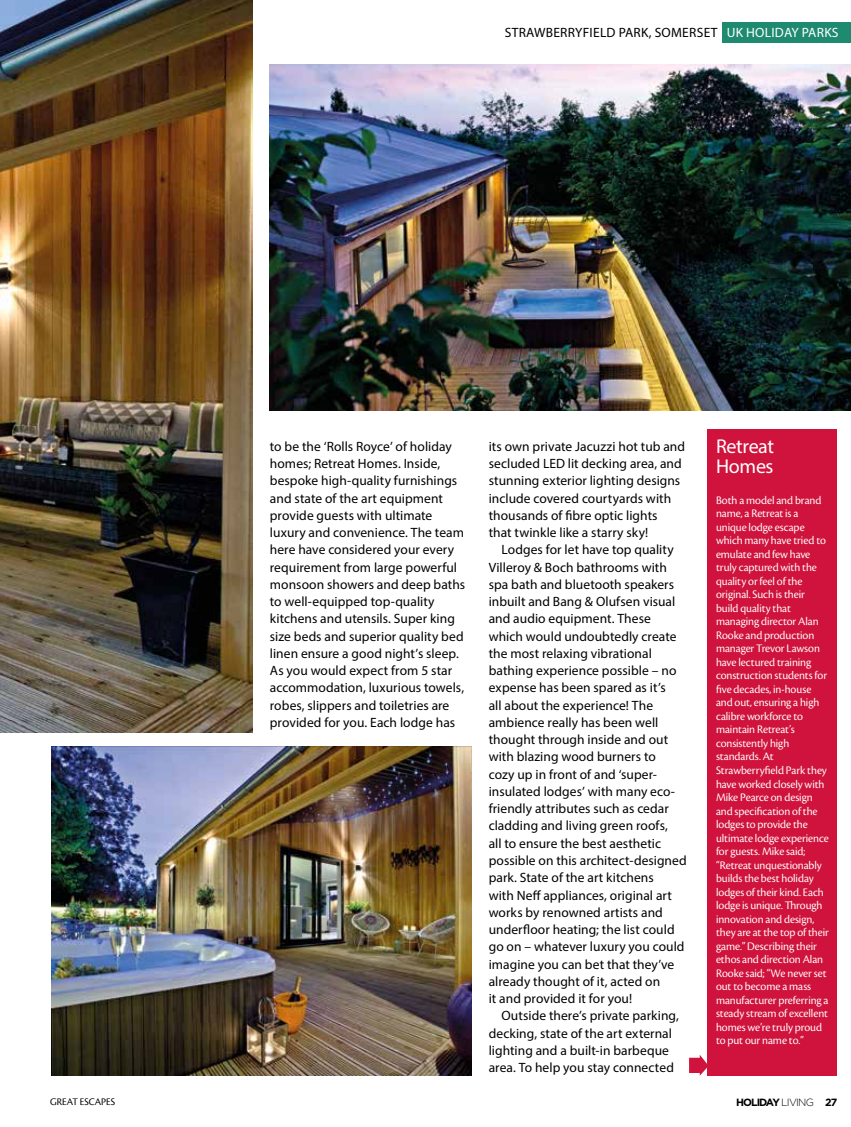
<style>
.page{position:relative;width:851px;height:1127px;background:#fff}
.page>*{position:absolute;margin:0;border:0;box-sizing:border-box;transform-origin:0 0}
.t1{font:20.1px/19.6px "Myriad Pro";letter-spacing:-.02em;color:#fff}
.t2{font:13.5px/17.2px "Myriad Pro";letter-spacing:.005em;color:#000}
.t3{font:12px/13.5px "Cronos Pro Disp";letter-spacing:-.005em;color:#fff}
.t4{font:700 10.5px "Gotham";letter-spacing:-.11em;color:#000}
.t5{font:10.5px "Cronos Pro Disp";letter-spacing:.005em;color:#000}
.s1{color:#fff}
.s2{font-weight:300}
</style>
<div class="page">
<img style="left:0;top:0;width:253px;height:732px">
<img style="left:270px;top:64px;width:580px;height:346px">
<img style="left:51px;top:747px;width:420px;height:329px">
<svg style="left:689px;top:1055px;width:18px;height:21px"></svg>
<div style="left:722px;top:22px;width:128px;height:21px;background:#1e8a70"></div>
<div style="left:707px;top:429px;width:130px;height:647px;background:#d0133c"></div>
<p class="t2" style="left:504px;top:24px;width:335px">STRAWBERRYFIELD PARK, SOMERSET <span class="s1">UK HOLIDAY PARKS</span></p>
<p class="t2" style="left:270px;top:437px;width:197px">to be the ‘Rolls Royce’ of holiday homes; Retreat Homes. Inside, bespoke high-quality furnishings and state of the art equipment provide guests with ultimate luxury and convenience. The team here have considered your every requirement from large powerful monsoon showers and deep baths to well-equipped top-quality kitchens and utensils. Super king size beds and superior quality bed linen ensure a good night’s sleep.<br>As you would expect from 5 star accommodation, luxurious towels, robes, slippers and toiletries are provided for you. Each lodge has</p>
<h1 class="t1" style="left:716px;top:436px;width:60px">Retreat<br>Homes</h1>
<p class="t2" style="left:488px;top:437px;width:198px">its own private Jacuzzi hot tub and secluded LED lit decking area, and stunning exterior lighting designs include covered courtyards with thousands of fibre optic lights<br>that twinkle like a starry sky!</p>
<p class="t2" style="left:488px;top:541px;width:199px;text-indent:13px">Lodges for let have top quality<br>Villeroy &amp; Boch bathrooms with spa bath and bluetooth speakers inbuilt and Bang &amp; Olufsen visual and audio equipment. These which would undoubtedly create the most relaxing vibrational bathing experience possible – no expense has been spared as it’s<br>all about the experience! The ambience really has been well thought through inside and out with blazing wood burners to<br>cozy up in front of and ‘super&shy;insulated lodges’ with many eco&shy;friendly attributes such as cedar cladding and living green roofs,<br>all to ensure the best aesthetic possible on this architect-designed park. State of the art kitchens<br>with Neff appliances, original art works by renowned artists and underfloor heating; the list could go on – whatever luxury you could imagine you can bet that they’ve already thought of it, acted on<br>it and provided it for you!</p>
<p class="t2" style="left:488px;top:1007px;width:192px;text-indent:13px">Outside there’s private parking, decking, state of the art external lighting and a built-in barbeque area. To help you stay connected</p>
<p class="t3" style="left:716px;top:493px;width:114px">Both a model and brand name, a Retreat is a unique lodge escape which many have tried to emulate and few have truly captured with the quality or feel of the original. Such is their build quality that managing director Alan<br>Rooke and production manager Trevor Lawson have lectured training construction students for five decades, in-house and out, ensuring a high calibre workforce to maintain Retreat’s consistently high standards. At<br>Strawberryfield Park they have worked closely with<br>Mike Pearce on design and specification of the lodges to provide the ultimate lodge experience for guests. Mike said; “Retreat unquestionably builds the best holiday lodges of their kind. Each lodge is unique. Through innovation and design, they are at the top of their game.” Describing their ethos and direction Alan<br>Rooke said; “We never set out to become a mass manufacturer preferring a steady stream of excellent homes we’re truly proud to put our name to.”</p>
<p class="t5" style="left:50px;top:1096px;width:67px">GREAT ESCAPES</p>
<p class="t4" style="left:736px;top:1095px;width:103px">HOLIDAY <span class="s2">LIVING</span> 27</p>
</div>
